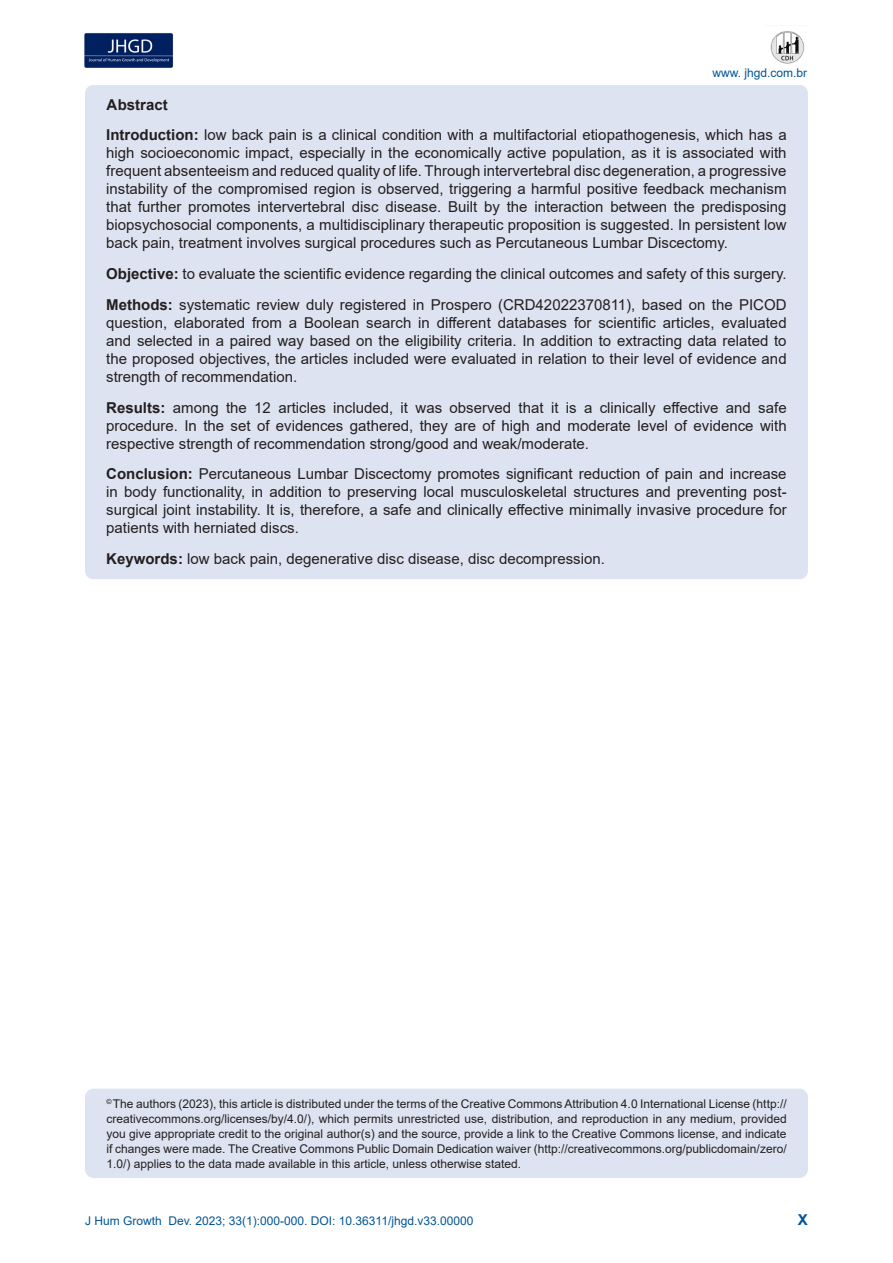
<style>
.page{position:relative;width:893px;height:1263px;background:#fff}
.page>*{position:absolute;margin:0;border:0;box-sizing:border-box;transform-origin:0 0}
.t1{font:15px/18px "Arial";color:#231f20;text-align:justify}
.t2{font:700 15px "Arial";color:#231f20}
.t3{font:700 15px "Arial";color:#005495}
.t4{font:12px/15px "Arial";color:#231f20;text-align:justify}
.t5{font:12px "Arial";color:#005495}
.s1{font-weight:700}
</style>
<div class="page">
<img style="left:84px;top:33px;width:89px;height:35px">
<img style="left:770px;top:31px;width:35px;height:33px">
<div style="left:85px;top:1089px;width:723px;height:89px;background:#dde3f0;border-radius:9px"></div>
<div style="left:85px;top:85px;width:723px;height:494px;background:#dde3f0;border-radius:8px"></div>
<p class="t5" style="left:712px;top:64px;width:96px">www. jhgd.com.br</p>
<p class="t2" style="left:107px;top:94px;width:63px">Abstract</p>
<p class="t1" style="left:106px;top:126px;width:682px"><span class="s1">Introduction:</span> low back pain is a clinical condition with a multifactorial etiopathogenesis, which has a high socioeconomic impact, especially in the economically active population, as it is associated with frequent absenteeism and reduced quality of life. Through intervertebral disc degeneration, a progressive instability of the compromised region is observed, triggering a harmful positive feedback mechanism that further promotes intervertebral disc disease. Built by the interaction between the predisposing biopsychosocial components, a multidisciplinary therapeutic proposition is suggested. In persistent low back pain, treatment involves surgical procedures such as Percutaneous Lumbar Discectomy.</p>
<p class="t1" style="left:106px;top:265px;width:682px"><span class="s1">Objective:</span> to evaluate the scientific evidence regarding the clinical outcomes and safety of this surgery.</p>
<p class="t1" style="left:106px;top:295px;width:682px"><span class="s1">Methods:</span> systematic review duly registered in Prospero (CRD42022370811), based on the PICOD question, elaborated from a Boolean search in different databases for scientific articles, evaluated and selected in a paired way based on the eligibility criteria. In addition to extracting data related to the proposed objectives, the articles included were evaluated in relation to their level of evidence and strength of recommendation.</p>
<p class="t1" style="left:106px;top:398px;width:682px"><span class="s1">Results:</span> among the 12 articles included, it was observed that it is a clinically effective and safe procedure. In the set of evidences gathered, they are of high and moderate level of evidence with respective strength of recommendation strong/good and weak/moderate.</p>
<p class="t1" style="left:106px;top:465px;width:682px"><span class="s1">Conclusion:</span> Percutaneous Lumbar Discectomy promotes significant reduction of pain and increase in body functionality, in addition to preserving local musculoskeletal structures and preventing post&shy;surgical joint instability. It is, therefore, a safe and clinically effective minimally invasive procedure for patients with herniated discs.</p>
<p class="t1" style="left:106px;top:550px;width:500px"><span class="s1">Keywords:</span> low back pain, degenerative disc disease, disc decompression.</p>
<p class="t4" style="left:106px;top:1096px;width:682px"><sup>©</sup> The authors (2023), this article is distributed under the terms of the Creative Commons Attribution 4.0 International License (http:// creativecommons.org/licenses/by/4.0/), which permits unrestricted use, distribution, and reproduction in any medium, provided you give appropriate credit to the original author(s) and the source, provide a link to the Creative Commons license, and indicate if changes were made. The Creative Commons Public Domain Dedication waiver (http://creativecommons.org/publicdomain/zero/ 1.0/) applies to the data made available in this article, unless otherwise stated.</p>
<p class="t5" style="left:85px;top:1212px;width:390px">J Hum Growth Dev. 2023; 33(1):000-000. DOI: 10.36311/jhgd.v33.00000</p>
<p class="t3" style="left:798px;top:1209px;width:12px">X</p>
</div>
